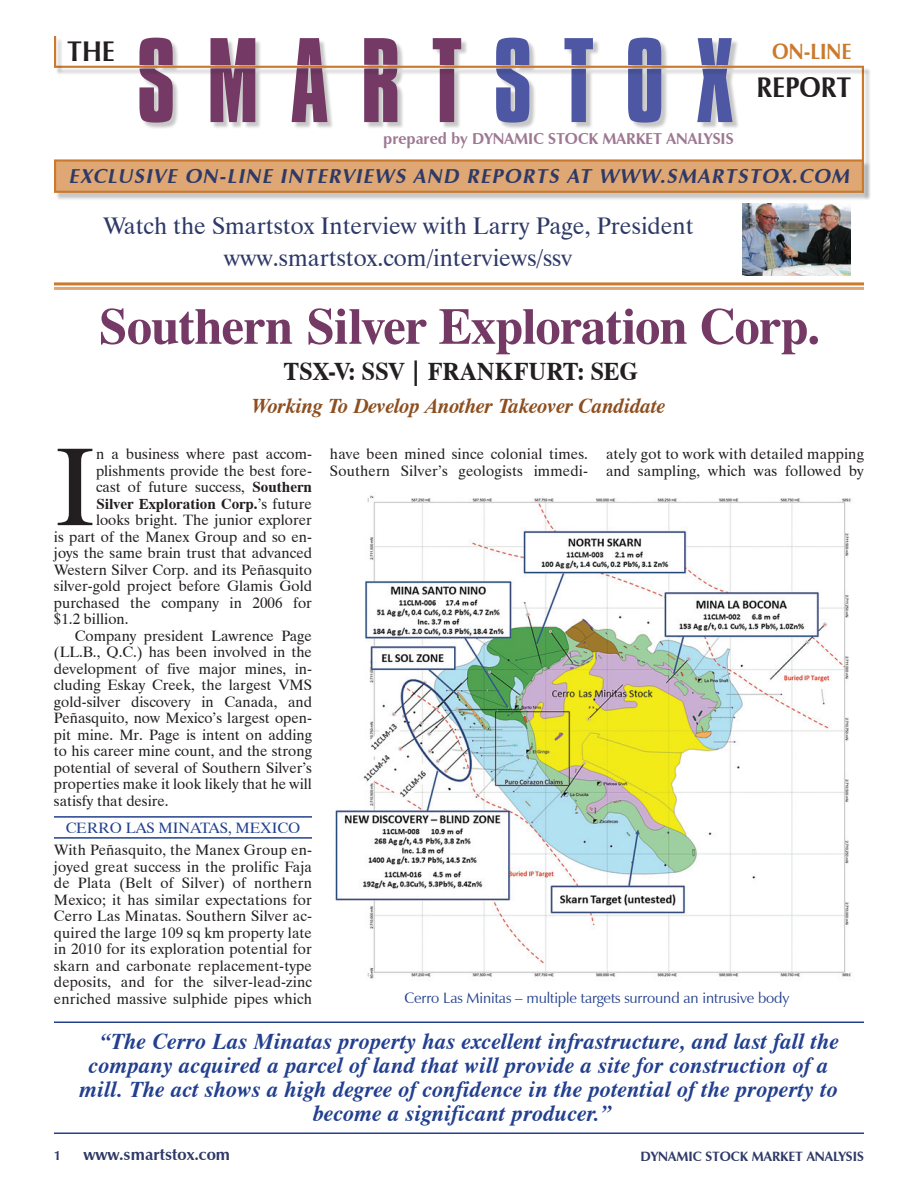
<style>
.page{position:relative;width:918px;height:1188px;background:#fff}
.page>*{position:absolute;margin:0;border:0;box-sizing:border-box;transform-origin:0 0}
.t1{font:110.4px "Dutch 801 BT";color:#231f20}
.t2{font:103.35px "Impossible";letter-spacing:.3em;color:#743965}
.t3{font:700 51px "Dutch 801 BT";letter-spacing:-.025em;color:#743965}
.t4{font:700 28.5px "Zapf Humanist 601 BT";color:#231f20;scale:.91 1}
.t5{font:700 25.5px "Dutch 801 BT";color:#231f20;scale:.95 1}
.t6{font:24px/31.5px "Dutch 801 BT";color:#2e3967;text-align:center}
.t7{font:italic 700 22.5px "Dutch 801 BT";letter-spacing:.02em;color:#23408f}
.t8{font:700 22.05px "Zapf Humanist 601 BT";color:#cb7a2d;scale:.91 1}
.t9{font:italic 700 21px "Dutch 801 BT";color:#8d4f20}
.t10{font:italic 700 20.1px "Zapf Humanist 601 BT";color:#2e3967}
.t11{font:700 16.5px "Zapf Humanist 601 BT";color:#2e3967}
.t12{font:700 15.75px "Zapf Humanist 601 BT";color:#9e7893}
.t13{font:15px/16.5px "Dutch 801 BT";color:#231f20}
.t14{font:15px "Zapf Humanist 601 BT";letter-spacing:-.01em;color:#23408f}
.t15{font:700 15px "Dutch 801 BT";color:#231f20}
.t16{font:15px "Dutch 801 BT";color:#23408f}
.t17{font:700 13.5px "Zapf Humanist 601 BT";color:#2e3967}
.s1{color:#4d57a3}
.s2{font-weight:700}
.s3{font-weight:400}
</style>
<div class="page">
<hr style="left:54px;top:816px;width:258px;height:2px;background:#23408f">
<hr style="left:54px;top:837px;width:258px;height:2px;background:#23408f">
<img style="left:742px;top:203px;width:108px;height:72px">
<hr style="left:54px;top:1022px;width:810px;height:1px;background:#23408f">
<hr style="left:54px;top:1132px;width:810px;height:2px;background:#23408f">
<img style="left:335px;top:495px;width:516px;height:484px">
<hr style="left:54px;top:282px;width:810px;height:3px;background:#cb7a2d">
<hr style="left:54px;top:287px;width:810px;height:3px;background:#dea774">
<div style="left:863px;top:68px;width:8px;height:132px;background:#231f20;opacity:.25"></div>
<hr style="left:862px;top:67px;width:2px;height:126px;background:#cb7a2d">
<div style="left:141px;top:40px;width:599px;height:90px;background:#231f20;opacity:.25"></div>
<div style="left:55px;top:67px;width:816px;height:8px;background:#231f20;opacity:.25"></div>
<hr style="left:54px;top:66px;width:810px;height:2px;background:#cb7a2d">
<div style="left:55px;top:161px;width:816px;height:39px;background:#231f20;opacity:.25"></div>
<div style="left:55px;top:161px;width:808px;height:31px;background:#dea774"></div>
<div style="left:54px;top:159px;width:810px;height:34px;border:2px solid #cb7a2d"></div>
<div style="left:55px;top:37px;width:8px;height:38px;background:#231f20;opacity:.25"></div>
<hr style="left:54px;top:36px;width:2px;height:31px;background:#cb7a2d">
<h3 class="t4" style="left:67px;top:33px;width:54px">THE</h3>
<h2 class="t2" style="left:136px;top:20px;width:599px">SMART<span class="s1">STOX</span></h2>
<p class="t12" style="left:383px;top:128px;width:352px">prepared by DYNAMIC STOCK MARKET ANALYSIS</p>
<h3 class="t8" style="left:772px;top:38px;width:89px">ON-LINE</h3>
<h3 class="t4" style="left:756px;top:70px;width:106px">REPORT</h3>
<h3 class="t10" style="left:69px;top:163px;width:787px">EXCLUSIVE ON-LINE INTERVIEWS AND REPORTS AT WWW.SMARTSTOX.COM</h3>
<h3 class="t6" style="left:103px;top:210px;width:592px">Watch the Smartstox Interview with Larry Page, President www.smartstox.com/interviews/ssv</h3>
<h3 class="t3" style="left:98px;top:295px;width:724px">Southern Silver Exploration Corp.</h3>
<h3 class="t5" style="left:284px;top:356px;width:374px">TSX-V: SSV | Frankfurt: SEG</h3>
<h3 class="t9" style="left:252px;top:392px;width:415px">Working To Develop Another Takeover Candidate</h3>
<p class="t13" style="left:606px;top:446px;width:260px">ately got to work with detailed mapping and sampling, which was followed by</p>
<h1 class="t1" style="left:54px;top:419px;width:44px">I</h1>
<p class="t13" style="left:96px;top:446px;width:217px">n a business where past accom-</p>
<p class="t13" style="left:330px;top:446px;width:260px">have been mined since colonial times.<br>Southern Silver’s geologists immedi-</p>
<p class="t13" style="left:96px;top:462px;width:217px">plishments provide the best fore-</p>
<p class="t13" style="left:96px;top:479px;width:217px">cast of future success, <span class="s2">Southern</span></p>
<p class="t15" style="left:96px;top:494px;width:217px">Silver Exploration Corp.<span class="s3">’s future</span></p>
<p class="t13" style="left:96px;top:512px;width:217px">looks bright. The junior explorer</p>
<p class="t13" style="left:54px;top:528px;width:260px">is part of the Manex Group and so en-</p>
<p class="t13" style="left:54px;top:545px;width:260px">joys the same brain trust that advanced</p>
<p class="t13" style="left:54px;top:561px;width:260px">Western Silver Corp. and its Peñasquito</p>
<p class="t13" style="left:54px;top:578px;width:260px">silver-gold project before Glamis Gold</p>
<p class="t13" style="left:54px;top:594px;width:259px">purchased the company in 2006 for</p>
<p class="t13" style="left:54px;top:611px;width:76px">$1.2 billion.</p>
<p class="t13" style="left:75px;top:627px;width:239px">Company president Lawrence Page</p>
<p class="t13" style="left:54px;top:644px;width:259px">(LL.B., Q.C.) has been involved in the</p>
<p class="t13" style="left:54px;top:660px;width:259px">development of five major mines, in-</p>
<p class="t13" style="left:54px;top:677px;width:259px">cluding Eskay Creek, the largest VMS</p>
<p class="t13" style="left:54px;top:693px;width:259px">gold-silver discovery in Canada, and</p>
<p class="t13" style="left:54px;top:710px;width:260px">Peñasquito, now Mexico’s largest open-</p>
<p class="t13" style="left:54px;top:726px;width:260px">pit mine. Mr. Page is intent on adding</p>
<p class="t13" style="left:54px;top:743px;width:260px">to his career mine count, and the strong</p>
<p class="t13" style="left:54px;top:759px;width:260px">potential of several of Southern Silver’s</p>
<p class="t13" style="left:54px;top:776px;width:260px">properties make it look likely that he will</p>
<p class="t13" style="left:54px;top:792px;width:116px">satisfy that desire.</p>
<p class="t16" style="left:66px;top:818px;width:236px">CERRO LAS MINATAS, MEXICO</p>
<p class="t13" style="left:54px;top:842px;width:260px;text-align:justify">With Peñasquito, the Manex Group en&shy;joyed great success in the prolific Faja de Plata (Belt of Silver) of northern Mexico; it has similar expectations for Cerro Las Minatas. Southern Silver ac&shy;quired the large 109 sq km property late in 2010 for its exploration potential for skarn and carbonate replacement-type deposits, and for the silver-lead-zinc enriched massive sulphide pipes which</p>
<p class="t14" style="left:404px;top:989px;width:387px">Cerro Las Minitas – multiple targets surround an intrusive body</p>
<h3 class="t7" style="left:100px;top:1027px;width:741px">“The Cerro Las Minatas property has excellent infrastructure, and last fall the</h3>
<h3 class="t7" style="left:89px;top:1051px;width:741px">company acquired a parcel of land that will provide a site for construction of a</h3>
<h3 class="t7" style="left:80px;top:1075px;width:760px">mill. The act shows a high degree of confidence in the potential of the property to</h3>
<h3 class="t7" style="left:313px;top:1099px;width:299px">become a significant producer.”</h3>
<p class="t17" style="left:54px;top:1147px;width:9px">1</p>
<p class="t11" style="left:84px;top:1144px;width:148px">www.smartstox.com</p>
<p class="t17" style="left:641px;top:1148px;width:225px">DYNAMIC STOCK MARKET ANALYSIS</p>
</div>
